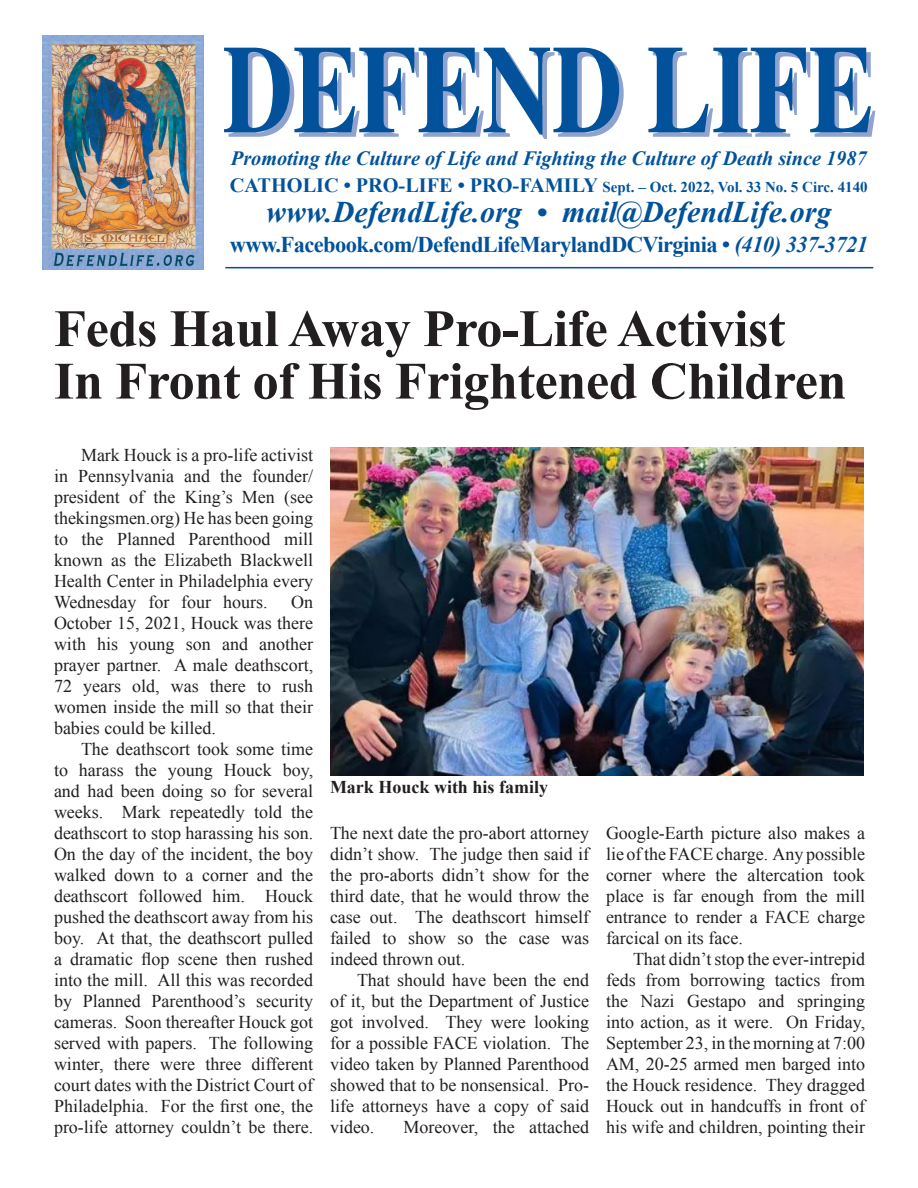
<style>
.page{position:relative;width:918px;height:1188px;background:#fff}
.page>*{position:absolute;margin:0;border:0;box-sizing:border-box;transform-origin:0 0}
.t1{font:700 52.5px "Times New Roman";letter-spacing:-.01em;color:#231f20}
.t2{font:italic 700 30px "Times New Roman";color:#01529a}
.t3{font:700 22.5px "Times New Roman";letter-spacing:-.025em;color:#01529a}
.t4{font:italic 700 20.25px "Times New Roman";color:#01529a}
.t5{font:18px/21px "Times New Roman";color:#231f20;text-align:justify}
.t6{font:700 18px "Times New Roman";color:#231f20}
.t7{font:700 15px "Times New Roman";color:#01529a}
.s1{font-size:20.25px}
.s2{font-style:italic}
</style>
<div class="page">
<svg style="left:224px;top:48px;width:400px;height:91px"></svg>
<svg style="left:648px;top:48px;width:227px;height:89px"></svg>
<hr style="left:225px;top:267px;width:648px;height:1px;background:#01529a">
<img style="left:43px;top:36px;width:160px;height:234px">
<img style="left:330px;top:447px;width:534px;height:328px">
<p class="t4" style="left:231px;top:144px;width:637px">Promoting the Culture of Life and Fighting the Culture of Death since 1987</p>
<p class="t7" style="left:230px;top:177px;width:639px"><span class="s1">CATHOLIC • PRO-LIFE • PRO-FAMILY</span> Sept. – Oct. 2022, Vol. 33 No. 5 Circ. 4140</p>
<p class="t2" style="left:266px;top:191px;width:567px">www.DefendLife.org • mail@DefendLife.org</p>
<p class="t3" style="left:230px;top:229px;width:640px">www.Facebook.com/DefendLifeMarylandDCVirginia • <span class="s2">(410) 337-3721</span></p>
<p class="t1" style="left:54px;top:292px;width:733px">Feds Haul Away Pro-Life Activist</p>
<p class="t1" style="left:54px;top:345px;width:794px">In Front of His Frightened Children</p>
<p class="t5" style="left:54px;top:444px;width:261px;text-indent:27px">Mark Houck is a pro-life activist in Pennsylvania and the founder/ president of the King’s Men (see thekingsmen.org) He has been going to the Planned Parenthood mill known as the Elizabeth Blackwell Health Center in Philadelphia every Wednesday for four hours.</p>
<p class="t5" style="left:54px;top:591px;width:261px;text-indent:237px">On October 15, 2021, Houck was there with his young son and another prayer partner. A male deathscort, 72 years old, was there to rush women inside the mill so that their babies could be killed.</p>
<p class="t5" style="left:54px;top:738px;width:261px;text-indent:27px">The deathscort took some time to harass the young Houck boy, and had been doing so for several weeks. Mark repeatedly told the deathscort to stop harassing his son.<br>On the day of the incident, the boy walked down to a corner and the deathscort followed him. Houck pushed the deathscort away from his boy. At that, the deathscort pulled a dramatic flop scene then rushed into the mill. All this was recorded by Planned Parenthood’s security cameras. Soon thereafter Houck got served with papers. The following winter, there were three different court dates with the District Court of Philadelphia. For the first one, the pro-life attorney couldn’t be there.</p>
<p class="t6" style="left:330px;top:775px;width:220px">Mark Houck with his family</p>
<p class="t5" style="left:330px;top:822px;width:261px">The next date the pro-abort attorney didn’t show. The judge then said if the pro-aborts didn’t show for the third date, that he would throw the case out. The deathscort himself failed to show so the case was indeed thrown out.</p>
<p class="t5" style="left:330px;top:969px;width:261px;text-indent:27px">That should have been the end of it, but the Department of Justice got involved. They were looking for a possible FACE violation. The video taken by Planned Parenthood showed that to be nonsensical. Pro&shy;life attorneys have a copy of said video.</p>
<p class="t5" style="left:404px;top:1116px;width:187px">Moreover, the attached</p>
<p class="t5" style="left:606px;top:822px;width:261px">Google-Earth picture also makes a lie of the FACE charge. Any possible corner where the altercation took place is far enough from the mill entrance to render a FACE charge farcical on its face.</p>
<p class="t5" style="left:606px;top:948px;width:261px;text-indent:27px">That didn’t stop the ever-intrepid feds from borrowing tactics from the Nazi Gestapo and springing into action, as it were. On Friday, September 23, in the morning at 7:00<br>AM, 20-25 armed men barged into the Houck residence. They dragged Houck out in handcuffs in front of his wife and children, pointing their</p>
</div>
